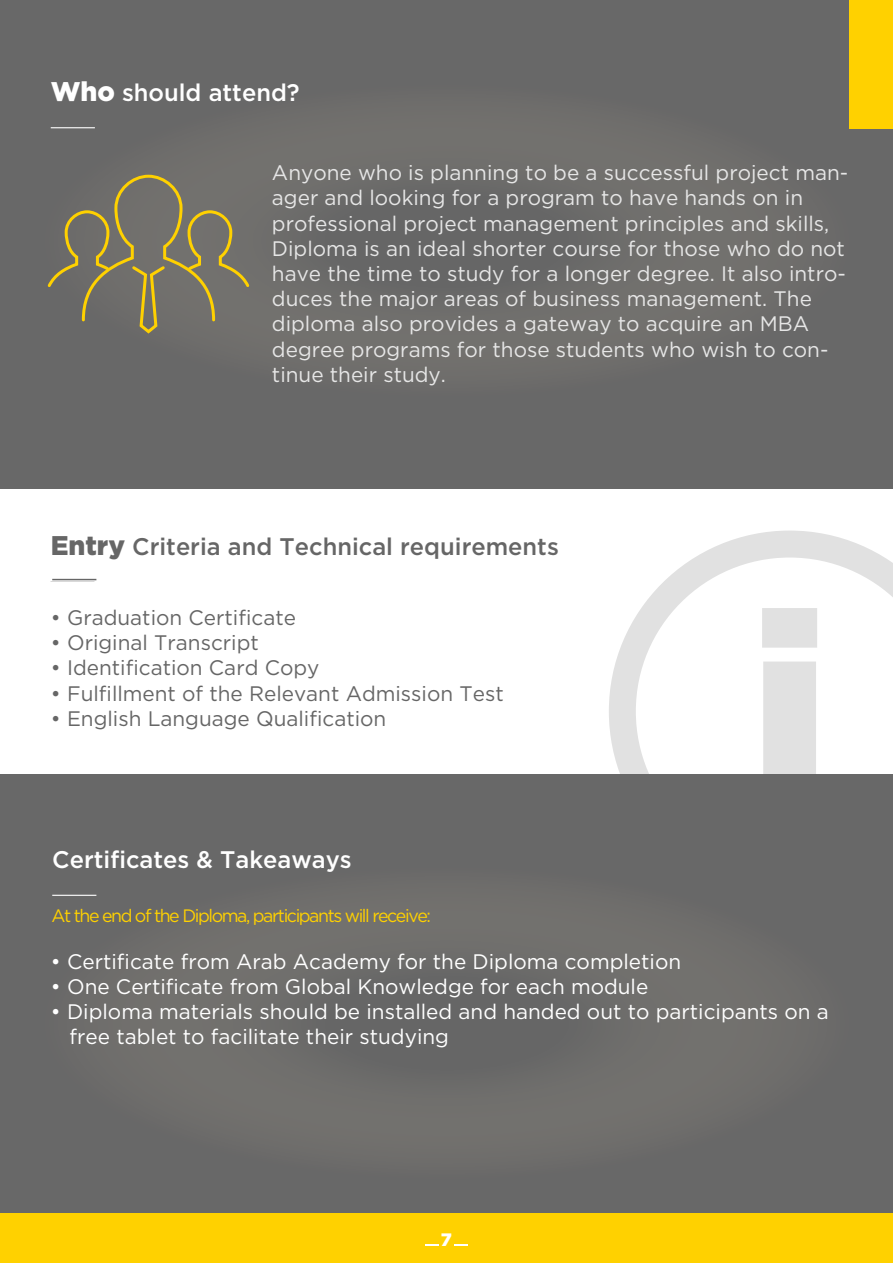
<style>
.page{position:relative;width:893px;height:1263px;background:#fff}
.page>*{position:absolute;margin:0;border:0;box-sizing:border-box;transform-origin:0 0}
.t1{font:500 24px "Gotham";color:#fff}
.t2{font:500 24px "Gotham";color:#666}
.t3{font:21px/25.2px "Gotham";color:#e6e6e6}
.t4{font:21px/25.2px "Gotham";color:#fff}
.t5{font:21px "Gotham";color:#666}
.t6{font:18px "Gotham";letter-spacing:-.08em;color:#ffd100}
.t7{font:900 18px "Gotham";color:#fff}
.s1{font-weight:900;font-size:27px}
</style>
<div class="page">
<div style="left:0;top:0;width:893px;height:489px;background:#686868"></div>
<div style="left:0;top:774px;width:893px;height:489px;background:#686868"></div>
<hr style="left:51px;top:127px;width:44px;height:1px;background:#fff">
<hr style="left:52px;top:895px;width:44px;height:1px;background:#fff">
<div style="left:0;top:1214px;width:893px;height:49px;background:#ffd100"></div>
<hr style="left:52px;top:579px;width:44px;height:1px;background:#666">
<svg style="left:609px;top:530px;width:284px;height:244px"></svg>
<svg style="left:454px;top:1244px;width:13px;height:2px"></svg>
<svg style="left:426px;top:1244px;width:13px;height:2px"></svg>
<div style="left:850px;top:0;width:43px;height:128px;background:#ffd100"></div>
<svg style="left:47px;top:174px;width:203px;height:160px"></svg>
<p class="t1" style="left:51px;top:77px;width:251px"><span class="s1">Who</span> should attend?</p>
<p class="t3" style="left:272px;top:160px;width:578px">Anyone who is planning to be a successful project man&shy;ager and looking for a program to have hands on in professional project management principles and skills, Diploma is an ideal shorter course for those who do not have the time to study for a longer degree. It also intro&shy;duces the major areas of business management. The diploma also provides a gateway to acquire an MBA degree programs for those students who wish to con&shy;tinue their study.</p>
<p class="t2" style="left:51px;top:530px;width:510px"><span class="s1">Entry</span> Criteria and Technical requirements</p>
<p class="t5" style="left:51px;top:604px;width:247px">• Graduation Certificate</p>
<p class="t5" style="left:51px;top:629px;width:209px">• Original Transcript</p>
<p class="t5" style="left:51px;top:654px;width:270px">• Identification Card Copy</p>
<p class="t5" style="left:51px;top:680px;width:454px">• Fulfillment of the Relevant Admission Test</p>
<p class="t5" style="left:51px;top:705px;width:337px">• English Language Qualification</p>
<p class="t1" style="left:52px;top:844px;width:301px">Certificates &amp; Takeaways</p>
<p class="t6" style="left:51px;top:904px;width:381px">At the end of the Diploma, participants will receive:</p>
<p class="t4" style="left:51px;top:948px;width:632px">• Certificate from Arab Academy for the Diploma completion</p>
<p class="t4" style="left:51px;top:973px;width:599px">• One Certificate from Global Knowledge for each module</p>
<p class="t4" style="left:70px;top:998px;width:761px;text-indent:-19px">• Diploma materials should be installed and handed out to participants on a free tablet to facilitate their studying</p>
<p class="t7" style="left:441px;top:1227px;width:13px">7</p>
</div>
